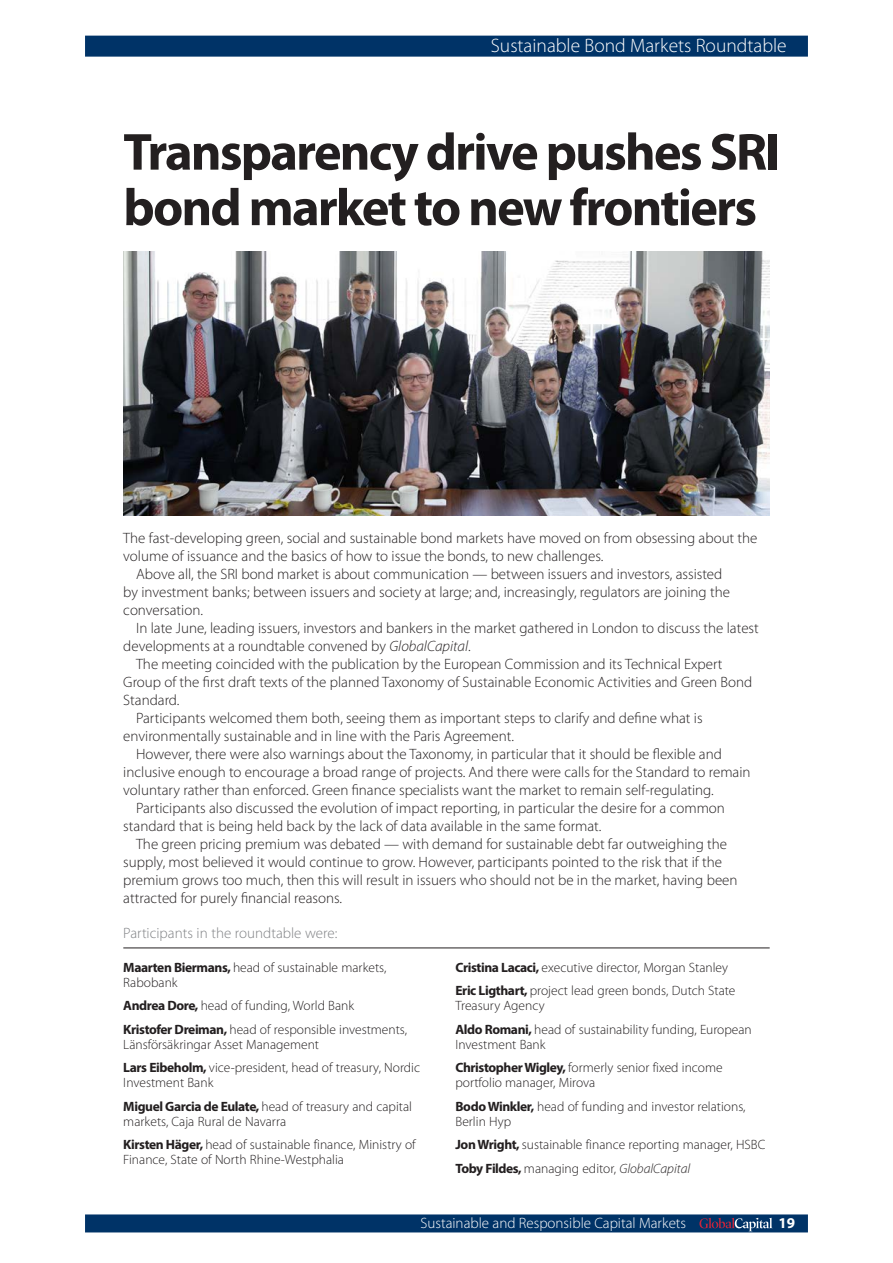
<style>
.page{position:relative;width:893px;height:1263px;background:#fff}
.page>*{position:absolute;margin:0;border:0;box-sizing:border-box;transform-origin:0 0}
._2012_RT_Headline{font:700 52.5px/55.5px "Myriad Pro";letter-spacing:-.035em;color:#231f20}
.t1{font:300 19.5px "Myriad Pro";color:#fff}
._2012_RT_standfirst{font:300 15px/18px "Myriad Pro";color:#231f20}
.t2{font:300 15px "Myriad Pro";color:#fff}
.t3{font:300 15px "Myriad Pro";color:#808285}
.t4{font:700 15px "Myriad Pro";color:#fff}
._2012_RT_intro_detai{font:300 13.5px/15px "Myriad Pro";color:#231f20}
.s1{font-style:italic}
.s2{font-weight:700}
</style>
<div class="page">
<div style="left:85px;top:1214px;width:723px;height:18px;background:#003367"></div>
<div style="left:85px;top:36px;width:723px;height:21px;background:#003367"></div>
<svg style="left:699px;top:1218px;width:74px;height:13px"></svg>
<hr style="left:123px;top:948px;width:647px;height:1px;background:#231f20">
<img style="left:123px;top:251px;width:647px;height:264px">
<h2 class="t1" style="left:491px;top:34px;width:297px">Sustainable Bond Markets Roundtable</h2>
<p class="_2012_RT_Headline" style="left:123px;top:122px;width:658px">Transparency drive pushes SRI bond market to new frontiers</p>
<p class="_2012_RT_standfirst" style="left:123px;top:529px;width:636px">The fast-developing green, social and sustainable bond markets have moved on from obsessing about the volume of issuance and the basics of how to issue the bonds, to new challenges.</p>
<p class="_2012_RT_standfirst" style="left:123px;top:565px;width:608px;text-indent:13px">Above all, the SRI bond market is about communication — between issuers and investors, assisted by investment banks; between issuers and society at large; and, increasingly, regulators are joining the conversation.</p>
<p class="_2012_RT_standfirst" style="left:123px;top:619px;width:637px;text-indent:13px">In late June, leading issuers, investors and bankers in the market gathered in London to discuss the latest developments at a roundtable convened by <span class="s1">GlobalCapital</span>.</p>
<p class="_2012_RT_standfirst" style="left:123px;top:655px;width:630px;text-indent:13px">The meeting coincided with the publication by the European Commission and its Technical Expert<br>Group of the first draft texts of the planned Taxonomy of Sustainable Economic Activities and Green Bond<br>Standard.</p>
<p class="_2012_RT_standfirst" style="left:123px;top:709px;width:581px;text-indent:13px">Participants welcomed them both, seeing them as important steps to clarify and define what is environmentally sustainable and in line with the Paris Agreement.</p>
<p class="_2012_RT_standfirst" style="left:123px;top:745px;width:629px;text-indent:13px">However, there were also warnings about the Taxonomy, in particular that it should be flexible and inclusive enough to encourage a broad range of projects. And there were calls for the Standard to remain voluntary rather than enforced. Green finance specialists want the market to remain self-regulating.</p>
<p class="_2012_RT_standfirst" style="left:123px;top:799px;width:603px;text-indent:13px">Participants also discussed the evolution of impact reporting, in particular the desire for a common standard that is being held back by the lack of data available in the same format.</p>
<p class="_2012_RT_standfirst" style="left:123px;top:835px;width:616px;text-indent:13px">The green pricing premium was debated — with demand for sustainable debt far outweighing the supply, most believed it would continue to grow. However, participants pointed to the risk that if the premium grows too much, then this will result in issuers who should not be in the market, having been attracted for purely financial reasons.</p>
<p class="t3" style="left:123px;top:924px;width:215px">Participants in the roundtable were:</p>
<p class="_2012_RT_intro_detai" style="left:123px;top:959px;width:265px"><span class="s2">Maarten Biermans,</span> head of sustainable markets,<br>Rabobank</p>
<p class="_2012_RT_intro_detai" style="left:123px;top:998px;width:232px"><span class="s2">Andrea Dore,</span> head of funding, World Bank</p>
<p class="_2012_RT_intro_detai" style="left:123px;top:1021px;width:285px"><span class="s2">Kristofer Dreiman,</span> head of responsible investments,<br>Länsförsäkringar Asset Management</p>
<p class="_2012_RT_intro_detai" style="left:123px;top:1060px;width:298px"><span class="s2">Lars Eibeholm,</span> vice-president, head of treasury, Nordic<br>Investment Bank</p>
<p class="_2012_RT_intro_detai" style="left:123px;top:1098px;width:290px"><span class="s2">Miguel Garcia de Eulate,</span> head of treasury and capital markets, Caja Rural de Navarra</p>
<p class="_2012_RT_intro_detai" style="left:123px;top:1137px;width:294px"><span class="s2">Kirsten Häger,</span> head of sustainable finance, Ministry of<br>Finance, State of North Rhine-Westphalia</p>
<p class="_2012_RT_intro_detai" style="left:455px;top:959px;width:274px"><span class="s2">Cristina Lacaci,</span> executive director, Morgan Stanley</p>
<p class="_2012_RT_intro_detai" style="left:455px;top:983px;width:282px"><span class="s2">Eric Ligthart,</span> project lead green bonds, Dutch State<br>Treasury Agency</p>
<p class="_2012_RT_intro_detai" style="left:455px;top:1021px;width:298px"><span class="s2">Aldo Romani,</span> head of sustainability funding, European<br>Investment Bank</p>
<p class="_2012_RT_intro_detai" style="left:455px;top:1060px;width:269px"><span class="s2">Christopher Wigley,</span> formerly senior fixed income portfolio manager, Mirova</p>
<p class="_2012_RT_intro_detai" style="left:455px;top:1098px;width:292px"><span class="s2">Bodo Winkler,</span> head of funding and investor relations,<br>Berlin Hyp</p>
<p class="_2012_RT_intro_detai" style="left:455px;top:1137px;width:311px"><span class="s2">Jon Wright,</span> sustainable finance reporting manager, HSBC</p>
<p class="_2012_RT_intro_detai" style="left:455px;top:1160px;width:236px"><span class="s2">Toby Fildes,</span> managing editor, <span class="s1">GlobalCapital</span></p>
<p class="t2" style="left:421px;top:1214px;width:267px">Sustainable and Responsible Capital Markets</p>
<p class="t4" style="left:778px;top:1213px;width:18px">19</p>
</div>
